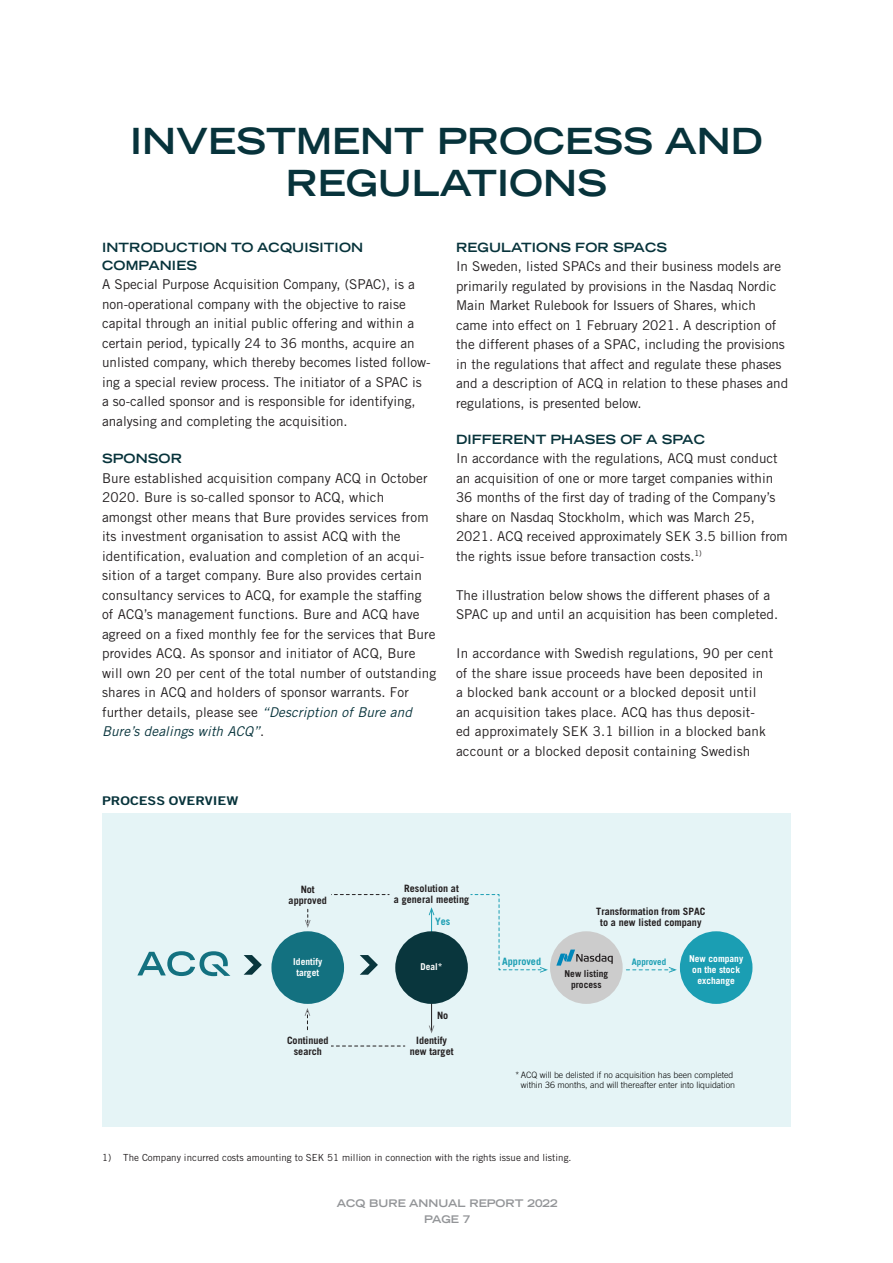
<style>
.page{position:relative;width:893px;height:1263px;background:#fff}
.page>*{position:absolute;margin:0;border:0;box-sizing:border-box;transform-origin:0 0}
.RUBBE{font:700 expanded 36px/42px "Trade Gothic LT Std";color:#07333b;text-align:center}
.t1{font:13.5px/19.5px "Trade Gothic LT Std";color:#231f20}
.Rubrik_2{font:700 expanded 12.75px/18px "Trade Gothic LT Std";letter-spacing:.01em;color:#07333b}
.Diagramrubrik{font:12px "Trade Gothic LT Std Bd 2";color:#07333b;scale:1.2 1}
.t2{font:700 expanded 10.5px/16.5px "Trade Gothic LT Std";color:#939598;text-align:center}
.t3{font:700 10.2px/10.8px "Trade Gothic LT Std";color:#231f20;text-align:center}
.t4{font:700 10.2px "Trade Gothic LT Std";color:#1b9eb3}
.Fotnot{font:9.75px "Trade Gothic LT Std";color:#231f20}
.t5{font:700 9.45px/10.8px "Trade Gothic LT Std";color:#fff;text-align:center}
.t6{font:700 9.45px/10.8px "Trade Gothic LT Std";color:#231f20;text-align:center}
.t7{font:700 9px "Trade Gothic LT Std";color:#1b9eb3}
.t8{font:300 8.7px/10.2px "Trade Gothic LT Std";color:#000;text-align:right}
.s1{font-style:italic;color:#07333b}
</style>
<div class="page">
<div style="left:102px;top:813px;width:689px;height:314px;background:#e5f4f6"></div>
<svg style="left:429px;top:907px;width:5px;height:24px"></svg>
<hr style="left:431px;top:999px;width:1px;height:32px;background:#231f20">
<svg style="left:429px;top:1025px;width:5px;height:8px"></svg>
<svg style="left:137px;top:951px;width:93px;height:25px"></svg>
<div style="left:271px;top:931px;width:73px;height:73px;background:#137180;border-radius:50%"></div>
<div style="left:395px;top:931px;width:73px;height:73px;background:#09363d;border-radius:50%"></div>
<div style="left:550px;top:931px;width:73px;height:73px;background:#ccc;border-radius:50%"></div>
<div style="left:680px;top:931px;width:72px;height:73px;background:#1b9eb3;border-radius:50%"></div>
<svg style="left:556px;top:949px;width:57px;height:16px"></svg>
<svg style="left:305px;top:894px;width:84px;height:34px"></svg>
<svg style="left:470px;top:894px;width:78px;height:79px"></svg>
<svg style="left:626px;top:967px;width:51px;height:6px"></svg>
<svg style="left:305px;top:1008px;width:101px;height:39px"></svg>
<svg style="left:360px;top:955px;width:18px;height:20px"></svg>
<svg style="left:244px;top:955px;width:18px;height:20px"></svg>
<div style="left:302px;top:892px;width:29px;height:15px;background:#e5f4f6"></div>
<div style="left:300px;top:1032px;width:30px;height:18px;background:#e5f4f6"></div>
<p class="RUBBE" style="left:130px;top:119px;width:634px">INVESTMENT PROCESS AND<br>REGULATIONS</p>
<p class="Rubrik_2" style="left:102px;top:238px;width:263px">INTRODUCTION TO ACQUISITION<br>COMPANIES</p>
<p class="t1" style="left:102px;top:274px;width:330px">A Special Purpose Acquisition Company, (SPAC), is a non-operational company with the objective to raise capital through an initial public offering and within a certain period, typically 24 to 36 months, acquire an unlisted company, which thereby becomes listed follow&shy;ing a special review process. The initiator of a SPAC is a so-called sponsor and is responsible for identifying, analysing and completing the acquisition.</p>
<p class="Rubrik_2" style="left:102px;top:449px;width:82px">SPONSOR</p>
<p class="t1" style="left:102px;top:468px;width:336px">Bure established acquisition company ACQ in October 2020. Bure is so-called sponsor to ACQ, which amongst other means that Bure provides services from its investment organisation to assist ACQ with the identification, evaluation and completion of an acqui&shy;sition of a target company. Bure also provides certain consultancy services to ACQ, for example the staffing of ACQ’s management functions. Bure and ACQ have agreed on a fixed monthly fee for the services that Bure provides ACQ. As sponsor and initiator of ACQ, Bure will own 20 per cent of the total number of outstanding shares in ACQ and holders of sponsor warrants. For further details, please see <span class="s1">“Description of Bure and Bure’s dealings with ACQ”</span>.</p>
<p class="Diagramrubrik" style="left:102px;top:793px;width:115px">PROCESS OVERVIEW</p>
<p class="Rubrik_2" style="left:456px;top:238px;width:213px">REGULATIONS FOR SPACS</p>
<p class="t1" style="left:456px;top:256px;width:334px">In Sweden, listed SPACs and their business models are primarily regulated by provisions in the Nasdaq Nordic Main Market Rulebook for Issuers of Shares, which came into effect on 1 February 2021. A description of the different phases of a SPAC, including the provisions in the regulations that affect and regulate these phases and a description of ACQ in relation to these phases and regulations, is presented below.</p>
<p class="Rubrik_2" style="left:456px;top:430px;width:250px">DIFFERENT PHASES OF A SPAC</p>
<p class="t1" style="left:456px;top:448px;width:333px">In accordance with the regulations, ACQ must conduct an acquisition of one or more target companies within 36 months of the first day of trading of the Company’s share on Nasdaq Stockholm, which was March 25, 2021. ACQ received approximately SEK 3.5 billion from the rights issue before transaction costs.<sup>1)</sup></p>
<p class="t1" style="left:456px;top:585px;width:324px">The illustration below shows the different phases of a<br>SPAC up and until an acquisition has been completed.</p>
<p class="t1" style="left:456px;top:643px;width:319px">In accordance with Swedish regulations, 90 per cent of the share issue proceeds have been deposited in a blocked bank account or a blocked deposit until an acquisition takes place. ACQ has thus deposit-<br>ed approximately SEK 3.1 billion in a blocked bank account or a blocked deposit containing Swedish</p>
<p class="t3" style="left:289px;top:883px;width:40px">Not approved</p>
<p class="t3" style="left:394px;top:883px;width:77px">Resolution at<br>a general meeting</p>
<p class="t4" style="left:435px;top:915px;width:17px">Yes</p>
<p class="t5" style="left:293px;top:956px;width:30px">Identify target</p>
<p class="t5" style="left:421px;top:961px;width:24px">Deal*</p>
<p class="t3" style="left:287px;top:1035px;width:43px">Continued search</p>
<p class="t3" style="left:437px;top:1010px;width:13px">No</p>
<p class="t3" style="left:410px;top:1035px;width:45px">Identify new target</p>
<p class="t4" style="left:502px;top:955px;width:40px">Approved</p>
<p class="t3" style="left:596px;top:906px;width:111px">Transformation from SPAC to a new listed company</p>
<p class="t6" style="left:565px;top:968px;width:45px">New listing process</p>
<p class="t7" style="left:632px;top:956px;width:36px">Approved</p>
<p class="t5" style="left:689px;top:953px;width:56px">New company on the stock exchange</p>
<p class="t8" style="left:515px;top:1070px;width:221px">* ACQ will be delisted if no acquisition has been completed within 36 months, and will thereafter enter into liquidation</p>
<p class="Fotnot" style="left:102px;top:1151px;width:471px">1) The Company incurred costs amounting to SEK 51 million in connection with the rights issue and listing.</p>
<p class="t2" style="left:337px;top:1194px;width:222px">ACQ BURE ANNUAL REPORT 2022<br>PAGE 7</p>
</div>
